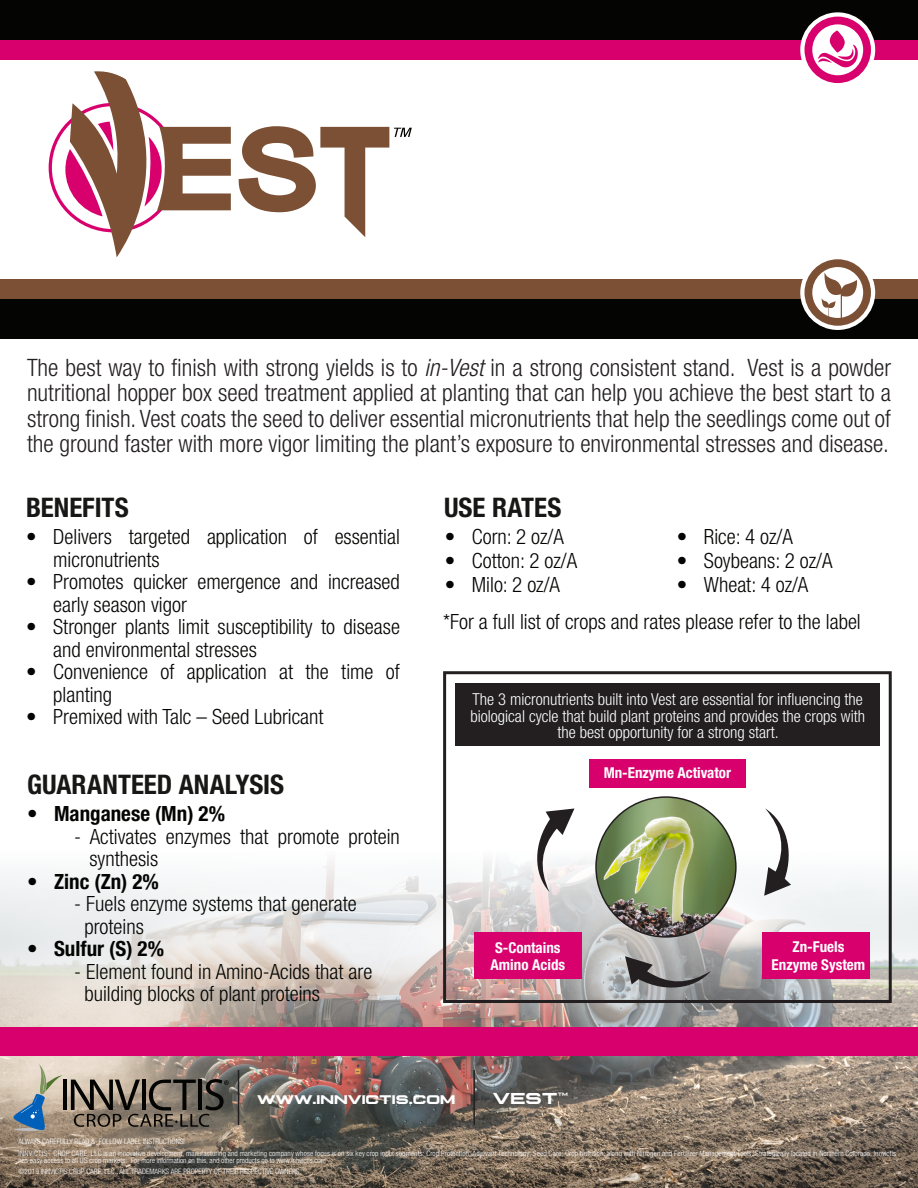
<style>
.page{position:relative;width:918px;height:1188px;background:#fff}
.page>*{position:absolute;margin:0;border:0;box-sizing:border-box;transform-origin:0 0}
.Body_text___Box_1{font:700 condensed 27px "Helvetica Neue LT Std";color:#171716}
.t1{font:300 condensed 24px/25.5px "Helvetica Neue LT Std";color:#231f20;text-align:justify}
.t2{font:300 condensed 21px/22.5px "Helvetica Neue LT Std";color:#040503}
.t3{font:700 condensed 21px "Helvetica Neue LT Std";color:#040503}
.t4{font:300 condensed 16.5px/16.5px "Helvetica Neue LT Std";color:#fff;text-align:center}
.t5{font:700 16.5px "Plateia";color:#fff}
.t6{font:700 condensed 15px "Helvetica Neue LT Std";color:#fff}
.t7{font:700 15px "Plateia";color:#fff}
.t8{font:300 condensed 7.5px/7.5px "Helvetica Neue LT Std";letter-spacing:.015em;color:#fff}
.s1{font-style:italic}
</style>
<div class="page">
<img style="left:0;top:842px;width:918px;height:346px">
<svg style="left:14px;top:1064px;width:49px;height:67px;background:#a6adad"></svg>
<hr style="left:64px;top:1080px;width:3px;height:30px;background:#040503">
<svg style="left:71px;top:1079px;width:158px;height:48px;background:#6c6358"></svg>
<hr style="left:238px;top:1070px;width:1px;height:55px;background:#231f20">
<hr style="left:473px;top:1070px;width:2px;height:55px;background:#231f20">
<div style="left:0;top:1027px;width:918px;height:28px;background:#d8006d"></div>
<svg style="left:239px;top:126px;width:173px;height:111px"></svg>
<svg style="left:49px;top:71px;width:182px;height:186px"></svg>
<div style="left:0;top:0;width:918px;height:42px;background:#040503"></div>
<div style="left:0;top:41px;width:918px;height:19px;background:#d8006d"></div>
<div style="left:800px;top:12px;width:75px;height:75px;background:#fff;border-radius:50%"></div>
<svg style="left:804px;top:17px;width:67px;height:66px"></svg>
<div style="left:0;top:298px;width:918px;height:41px;background:#040503"></div>
<div style="left:0;top:279px;width:918px;height:19px;background:#7c5035"></div>
<div style="left:800px;top:255px;width:75px;height:75px;background:#fff;border-radius:50%"></div>
<svg style="left:804px;top:259px;width:67px;height:67px"></svg>
<img style="left:596px;top:797px;width:140px;height:140px;border-radius:70px">
<div style="left:443px;top:671px;width:449px;height:332px;border:3px solid #231f20"></div>
<div style="left:455px;top:683px;width:425px;height:62px;background:#231f20"></div>
<div style="left:589px;top:759px;width:157px;height:28px;background:#d8006d"></div>
<div style="left:474px;top:933px;width:108px;height:46px;background:#d8006d"></div>
<svg style="left:764px;top:808px;width:30px;height:88px"></svg>
<svg style="left:625px;top:956px;width:86px;height:37px;background:#838384"></svg>
<svg style="left:533px;top:808px;width:41px;height:84px"></svg>
<div style="left:762px;top:933px;width:108px;height:46px;background:#d8006d"></div>
<p class="t1" style="left:27px;top:354px;width:866px">The best way to finish with strong yields is to <span class="s1">in-Vest</span> in a strong consistent stand. Vest is a powder nutritional hopper box seed treatment applied at planting that can help you achieve the best start to a strong finish. Vest coats the seed to deliver essential micronutrients that help the seedlings come out of the ground faster with more vigor limiting the plant’s exposure to environmental stresses and disease.</p>
<p class="Body_text___Box_1" style="left:26px;top:491px;width:104px">BENEFITS</p>
<p class="t2" style="left:53px;top:525px;width:348px;text-indent:-27px">• Delivers targeted application of essential micronutrients</p>
<p class="t2" style="left:53px;top:570px;width:348px;text-indent:-27px">• Promotes quicker emergence and increased early season vigor</p>
<p class="t2" style="left:53px;top:615px;width:348px;text-indent:-27px">• Stronger plants limit susceptibility to disease and environmental stresses</p>
<p class="t2" style="left:53px;top:660px;width:348px;text-indent:-27px">• Convenience of application at the time of planting</p>
<p class="t2" style="left:26px;top:705px;width:299px">• Premixed with Talc – Seed Lubricant</p>
<p class="Body_text___Box_1" style="left:27px;top:769px;width:258px">GUARANTEED ANALYSIS</p>
<p class="t3" style="left:27px;top:801px;width:199px">• Manganese (Mn) 2%</p>
<p class="t2" style="left:89px;top:825px;width:312px;text-indent:-15px">- Activates enzymes that promote protein synthesis</p>
<p class="t3" style="left:27px;top:869px;width:133px">• Zinc (Zn) 2%</p>
<p class="t2" style="left:84px;top:892px;width:274px;text-indent:-10px">- Fuels enzyme systems that generate proteins</p>
<p class="t3" style="left:27px;top:936px;width:138px">• Sulfur (S) 2%</p>
<p class="t2" style="left:84px;top:960px;width:289px;text-indent:-10px">- Element found in Amino-Acids that are building blocks of plant proteins</p>
<p class="Body_text___Box_1" style="left:444px;top:491px;width:119px">USE RATES</p>
<p class="t2" style="left:445px;top:525px;width:121px">• Corn: 2 oz/A</p>
<p class="t2" style="left:445px;top:549px;width:134px">• Cotton: 2 oz/A</p>
<p class="t2" style="left:445px;top:573px;width:117px">• Milo: 2 oz/A</p>
<p class="t2" style="left:677px;top:525px;width:117px">• Rice: 4 oz/A</p>
<p class="t2" style="left:677px;top:549px;width:157px">• Soybeans: 2 oz/A</p>
<p class="t2" style="left:677px;top:573px;width:133px">• Wheat: 4 oz/A</p>
<p class="t2" style="left:443px;top:610px;width:419px">*For a full list of crops and rates please refer to the label</p>
<p class="t4" style="left:470px;top:691px;width:396px">The 3 micronutrients built into Vest are essential for influencing the biological cycle that build plant proteins and provides the crops with the best opportunity for a strong start.</p>
<p class="t6" style="left:604px;top:764px;width:129px">Mn-Enzyme Activator</p>
<p class="t6" style="left:495px;top:939px;width:67px">S-Contains</p>
<p class="t6" style="left:491px;top:955px;width:76px">Amino Acids</p>
<p class="t6" style="left:792px;top:938px;width:53px">Zn-Fuels</p>
<p class="t6" style="left:772px;top:956px;width:95px">Enzyme System</p>
<p class="t7" style="left:257px;top:1090px;width:200px">www.innvictis.com</p>
<p class="t5" style="left:493px;top:1089px;width:77px">VEST<sup>™</sup></p>
<p class="t8" style="left:18px;top:1137px;width:168px">ALWAYS CAREFULLY READ &amp; FOLLOW LABEL INSTRUCTIONS!</p>
<p class="t8" style="left:19px;top:1167px;width:284px">©2019 INNVICTIS CROP CARE, LLC., ALL TRADEMARKS ARE PROPERTY OF THEIR RESPECTIVE OWNERS.</p>
<p class="t8" style="left:18px;top:1149px;width:879px">INNVICTIS<sup>™</sup> CROP CARE, LLC is an innovative development, manufacturing and marketing company whose focus is on six key crop input segments: Crop Protection; Adjuvant Technology; Seed Care; Crop Nutrition; along with Nitrogen and Fertilizer Management Tools. Strategically located in Northern Colorado, Innvictis has easy access to all US crop markets. For more information on this, and other products go to www.Innvictis.com</p>
</div>
